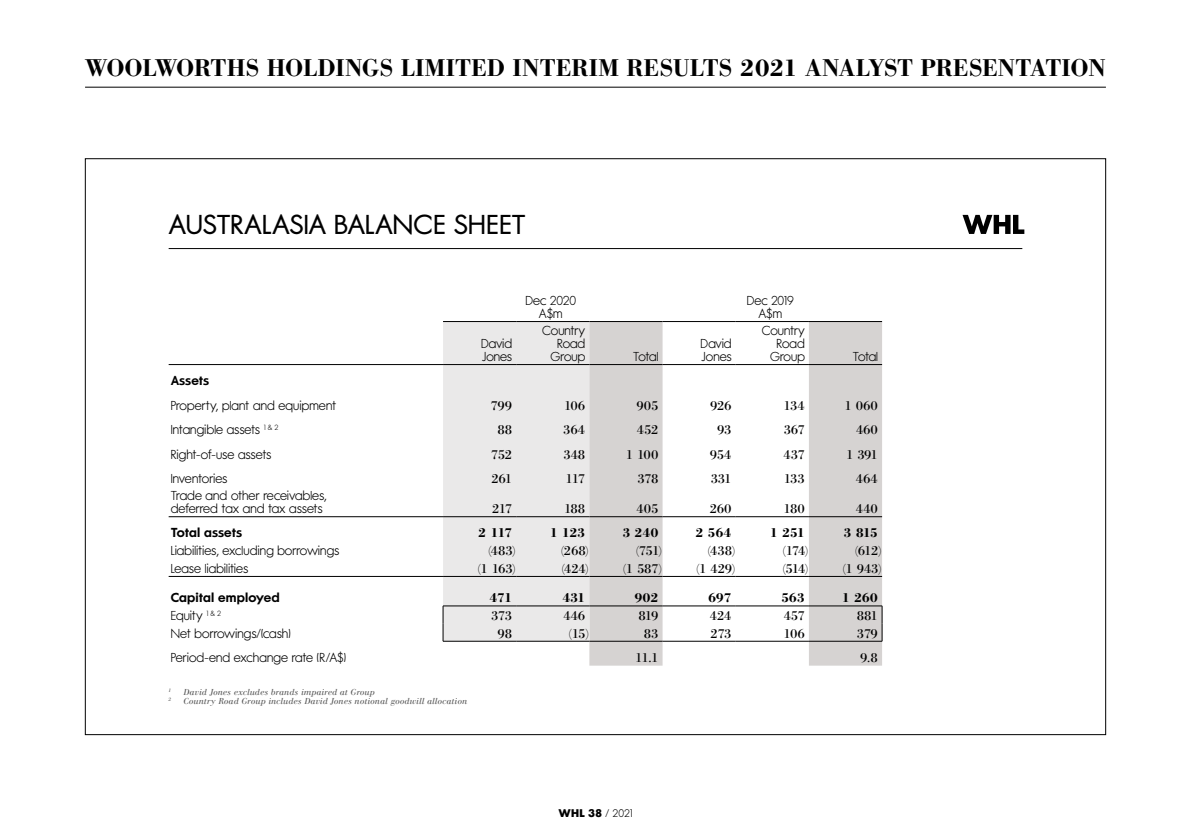
<style>
.page{position:relative;width:1191px;height:840px;background:#fff}
.page>*{position:absolute;margin:0;border:0;box-sizing:border-box;transform-origin:0 0}
.t1{font:500 27.2px "W Futura";letter-spacing:-.005em;color:#000}
.t2{font:500 24px "AT Our Bodoni";color:#000}
.t3{font:300 13px/13px "W Futura";color:#000}
.t4{font:13px "AT Our Bodoni";letter-spacing:-.025em;color:#000}
.t5{font:500 13px "AT Our Bodoni";letter-spacing:-.03em;color:#000}
.t6{font:600 13px "W Futura";letter-spacing:.005em;color:#000}
.t7{font:700 11px "W Futura";color:#000}
.t8{font:italic 8.6px "AT Our Bodoni";letter-spacing:.03em;color:#565656}
.t9{font:italic 5px "AT Our Bodoni";color:#565656}
.s1{font-weight:300}
</style>
<div class="page">
<hr style="left:85px;top:87px;width:1021px;height:1px;background:#000">
<div style="left:443px;top:322px;width:146px;height:283px;background:#eae9e9"></div>
<svg style="left:589px;top:322px;width:293px;height:343px;fill:#d6d3d2"></svg>
<hr style="left:443px;top:321px;width:73px;height:1px;background:#000">
<hr style="left:516px;top:321px;width:73px;height:1px;background:#000">
<hr style="left:589px;top:321px;width:73px;height:1px;background:#000">
<hr style="left:662px;top:321px;width:73px;height:1px;background:#000">
<hr style="left:735px;top:321px;width:74px;height:1px;background:#000">
<hr style="left:809px;top:321px;width:73px;height:1px;background:#000">
<hr style="left:169px;top:364px;width:274px;height:1px;background:#000">
<hr style="left:443px;top:364px;width:73px;height:1px;background:#000">
<hr style="left:516px;top:364px;width:73px;height:1px;background:#000">
<hr style="left:589px;top:364px;width:73px;height:1px;background:#000">
<hr style="left:662px;top:364px;width:73px;height:1px;background:#000">
<hr style="left:735px;top:364px;width:74px;height:1px;background:#000">
<hr style="left:809px;top:364px;width:73px;height:1px;background:#000">
<hr style="left:169px;top:516px;width:274px;height:1px;background:#000">
<hr style="left:443px;top:516px;width:73px;height:1px;background:#000">
<hr style="left:516px;top:516px;width:73px;height:1px;background:#000">
<hr style="left:589px;top:516px;width:73px;height:1px;background:#000">
<hr style="left:662px;top:516px;width:73px;height:1px;background:#000">
<hr style="left:735px;top:516px;width:74px;height:1px;background:#000">
<hr style="left:809px;top:516px;width:73px;height:1px;background:#000">
<hr style="left:169px;top:575px;width:274px;height:1px;background:#000">
<hr style="left:443px;top:575px;width:73px;height:1px;background:#000">
<hr style="left:516px;top:575px;width:73px;height:1px;background:#000">
<hr style="left:589px;top:575px;width:73px;height:1px;background:#000">
<hr style="left:662px;top:575px;width:73px;height:1px;background:#000">
<hr style="left:735px;top:575px;width:74px;height:1px;background:#000">
<hr style="left:809px;top:575px;width:73px;height:1px;background:#000">
<hr style="left:589px;top:605px;width:73px;height:1px;background:#000">
<hr style="left:662px;top:605px;width:73px;height:1px;background:#000">
<hr style="left:735px;top:605px;width:74px;height:1px;background:#000">
<hr style="left:809px;top:605px;width:73px;height:1px;background:#000">
<div style="left:443px;top:605px;width:146px;height:35px;background:#eae9e9"></div>
<svg style="left:881px;top:605px;width:1px;height:35px"></svg>
<hr style="left:443px;top:640px;width:73px;height:1px;background:#000">
<hr style="left:516px;top:640px;width:73px;height:1px;background:#000">
<hr style="left:589px;top:640px;width:73px;height:1px;background:#000">
<hr style="left:662px;top:640px;width:73px;height:1px;background:#000">
<hr style="left:735px;top:640px;width:74px;height:1px;background:#000">
<hr style="left:809px;top:640px;width:73px;height:1px;background:#000">
<hr style="left:169px;top:248px;width:853px;height:1px;background:#000">
<svg style="left:962px;top:215px;width:62px;height:19px"></svg>
<h2 class="t2" style="left:85px;top:53px;width:1022px">WOOLWORTHS HOLDINGS LIMITED INTERIM RESULTS 2021 ANALYST PRESENTATION</h2>
<h1 class="t1" style="left:169px;top:209px;width:358px">AUSTRALASIA BALANCE SHEET</h1>
<p class="t3" style="left:481px;top:337px;width:33px">David<br>Jones</p>
<p class="t3" style="left:525px;top:294px;width:52px;text-align:center">Dec 2020<br>A$m</p>
<p class="t3" style="left:746px;top:294px;width:49px;text-align:center">Dec 2019<br>A$m</p>
<p class="t3" style="left:542px;top:324px;width:45px;text-align:right">Country<br>Road<br>Group</p>
<p class="t3" style="left:633px;top:350px;width:27px">Total</p>
<p class="t3" style="left:700px;top:337px;width:33px">David<br>Jones</p>
<p class="t3" style="left:761px;top:324px;width:45px;text-align:right">Country<br>Road<br>Group</p>
<p class="t3" style="left:853px;top:350px;width:27px">Total</p>
<p class="t6" style="left:171px;top:373px;width:40px">Assets</p>
<p class="t3" style="left:171px;top:398px;width:167px">Property, plant and equipment</p>
<p class="t4" style="left:490px;top:397px;width:23px">799</p>
<p class="t4" style="left:564px;top:397px;width:23px">106</p>
<p class="t4" style="left:636px;top:397px;width:23px">905</p>
<p class="t4" style="left:710px;top:397px;width:23px">926</p>
<p class="t4" style="left:783px;top:397px;width:23px">134</p>
<p class="t4" style="left:844px;top:397px;width:35px">1 060</p>
<p class="t3" style="left:171px;top:423px;width:109px">Intangible assets <sup>1</sup> <sup>&amp;</sup> <sup>2</sup></p>
<p class="t4" style="left:497px;top:422px;width:16px">88</p>
<p class="t4" style="left:563px;top:422px;width:24px">364</p>
<p class="t4" style="left:637px;top:422px;width:23px">452</p>
<p class="t4" style="left:717px;top:422px;width:16px">93</p>
<p class="t4" style="left:783px;top:422px;width:23px">367</p>
<p class="t4" style="left:856px;top:422px;width:23px">460</p>
<p class="t3" style="left:171px;top:447px;width:102px">Right-of-use assets</p>
<p class="t4" style="left:491px;top:446px;width:23px">752</p>
<p class="t4" style="left:563px;top:446px;width:23px">348</p>
<p class="t4" style="left:626px;top:446px;width:34px">1 100</p>
<p class="t4" style="left:710px;top:446px;width:23px">954</p>
<p class="t4" style="left:783px;top:446px;width:23px">437</p>
<p class="t4" style="left:846px;top:446px;width:33px">1 391</p>
<p class="t3" style="left:171px;top:472px;width:58px">Inventories</p>
<p class="t4" style="left:491px;top:470px;width:22px">261</p>
<p class="t4" style="left:565px;top:470px;width:21px">117</p>
<p class="t4" style="left:637px;top:470px;width:23px">378</p>
<p class="t4" style="left:711px;top:470px;width:22px">331</p>
<p class="t4" style="left:783px;top:470px;width:23px">133</p>
<p class="t4" style="left:856px;top:470px;width:24px">464</p>
<p class="t3" style="left:171px;top:489px;width:158px">Trade and other receivables, deferred tax and tax assets</p>
<p class="t4" style="left:492px;top:500px;width:21px">217</p>
<p class="t4" style="left:564px;top:500px;width:23px">188</p>
<p class="t4" style="left:636px;top:500px;width:23px">405</p>
<p class="t4" style="left:710px;top:500px;width:23px">260</p>
<p class="t4" style="left:783px;top:500px;width:23px">180</p>
<p class="t4" style="left:856px;top:500px;width:24px">440</p>
<p class="t6" style="left:171px;top:525px;width:73px">Total assets</p>
<p class="t5" style="left:478px;top:525px;width:35px">2 117</p>
<p class="t5" style="left:550px;top:525px;width:37px">1 123</p>
<p class="t5" style="left:622px;top:525px;width:38px">3 240</p>
<p class="t5" style="left:695px;top:525px;width:38px">2 564</p>
<p class="t5" style="left:770px;top:525px;width:37px">1 251</p>
<p class="t5" style="left:843px;top:525px;width:36px">3 815</p>
<p class="t3" style="left:171px;top:544px;width:170px">Liabilities, excluding borrowings</p>
<p class="t4" style="left:488px;top:542px;width:29px">(483)</p>
<p class="t4" style="left:561px;top:542px;width:29px">(268)</p>
<p class="t4" style="left:636px;top:542px;width:27px">(751)</p>
<p class="t4" style="left:708px;top:542px;width:29px">(438)</p>
<p class="t4" style="left:783px;top:542px;width:27px">(174)</p>
<p class="t4" style="left:855px;top:542px;width:28px">(612)</p>
<p class="t3" style="left:171px;top:561px;width:79px">Lease liabilities</p>
<p class="t4" style="left:478px;top:560px;width:39px">(1 163)</p>
<p class="t4" style="left:561px;top:560px;width:28px">(424)</p>
<p class="t4" style="left:623px;top:560px;width:40px">(1 587)</p>
<p class="t4" style="left:696px;top:560px;width:40px">(1 429)</p>
<p class="t4" style="left:782px;top:560px;width:27px">(514)</p>
<p class="t4" style="left:842px;top:560px;width:40px">(1 943)</p>
<p class="t6" style="left:171px;top:589px;width:111px">Capital employed</p>
<p class="t5" style="left:489px;top:589px;width:24px">471</p>
<p class="t5" style="left:562px;top:589px;width:24px">431</p>
<p class="t5" style="left:634px;top:589px;width:26px">902</p>
<p class="t5" style="left:708px;top:589px;width:25px">697</p>
<p class="t5" style="left:781px;top:589px;width:25px">563</p>
<p class="t5" style="left:842px;top:589px;width:38px">1 260</p>
<p class="t3" style="left:171px;top:608px;width:52px">Equity <sup>1</sup> <sup>&amp;</sup> <sup>2</sup></p>
<p class="t4" style="left:491px;top:607px;width:23px">373</p>
<p class="t4" style="left:563px;top:607px;width:23px">446</p>
<p class="t4" style="left:638px;top:607px;width:22px">819</p>
<p class="t4" style="left:710px;top:607px;width:23px">424</p>
<p class="t4" style="left:784px;top:607px;width:23px">457</p>
<p class="t4" style="left:856px;top:607px;width:23px">881</p>
<p class="t3" style="left:171px;top:626px;width:121px">Net borrowings/(cash)</p>
<p class="t4" style="left:497px;top:625px;width:16px">98</p>
<p class="t4" style="left:569px;top:625px;width:21px">(15)</p>
<p class="t4" style="left:644px;top:625px;width:16px">83</p>
<p class="t4" style="left:710px;top:625px;width:23px">273</p>
<p class="t4" style="left:783px;top:625px;width:23px">106</p>
<p class="t4" style="left:857px;top:625px;width:23px">379</p>
<p class="t3" style="left:171px;top:650px;width:177px">Period-end exchange rate (R/A$)</p>
<p class="t4" style="left:635px;top:649px;width:25px">11.1</p>
<p class="t4" style="left:860px;top:649px;width:19px">9.8</p>
<p class="t9" style="left:169px;top:687px;width:4px">1</p>
<p class="t8" style="left:184px;top:687px;width:192px">David Jones excludes brands impaired at Group</p>
<p class="t9" style="left:169px;top:696px;width:4px">2</p>
<p class="t8" style="left:184px;top:695px;width:285px">Country Road Group includes David Jones notional goodwill allocation</p>
<p class="t7" style="left:558px;top:806px;width:76px">WHL 38 <span class="s1">/ 2021</span></p>
</div>
